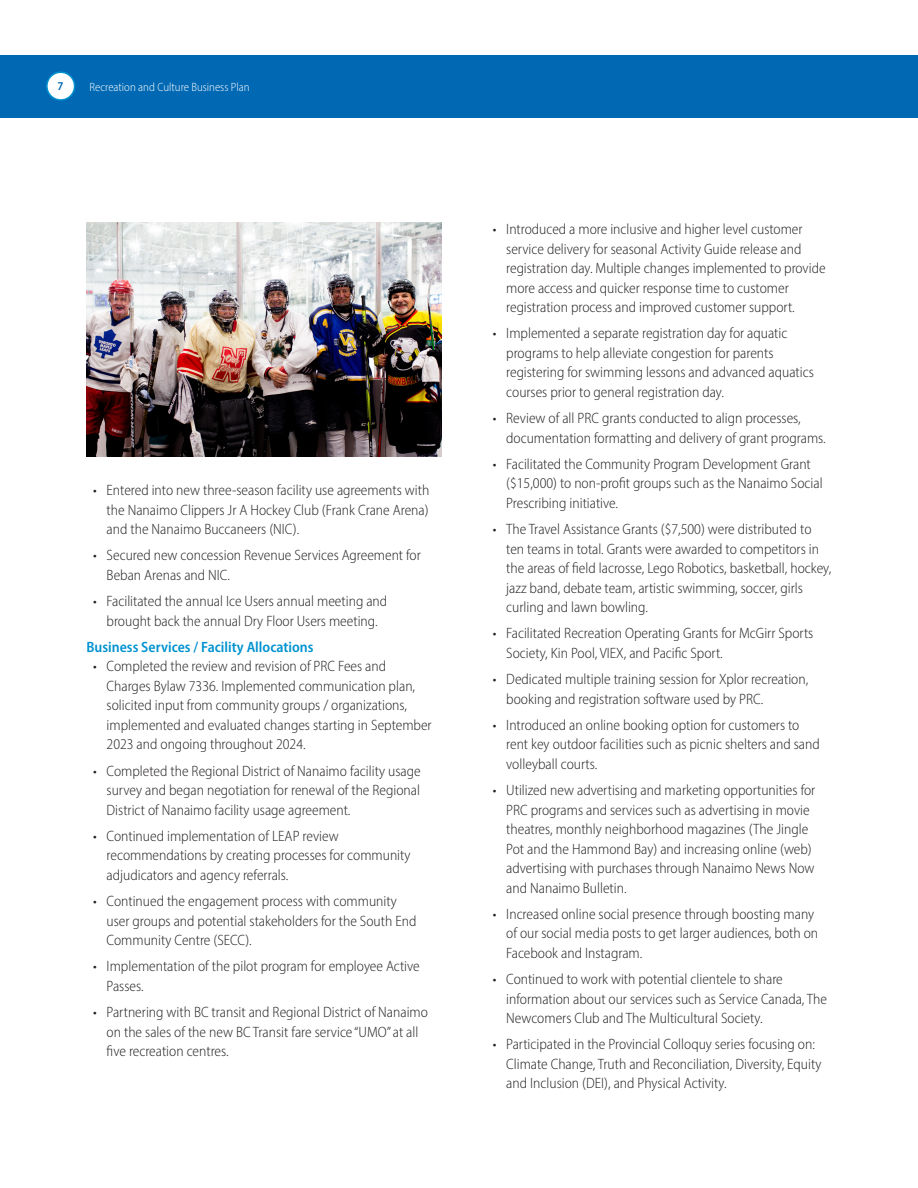
<style>
.page{position:relative;width:918px;height:1188px;background:#fff}
.page>*{position:absolute;margin:0;border:0;box-sizing:border-box;transform-origin:0 0}
.t1{font:300 semi-condensed 15px/19.5px "Myriad Pro";color:#231f20}
.t2{font:600 semi-condensed 15px "Myriad Pro";color:#0093d0}
.t3{font:300 semi-condensed 12px "Myriad Pro";color:#fff}
.t4{font:600 semi-condensed 12px "Myriad Pro";color:#0168b3}
</style>
<div class="page">
<div style="left:0;top:55px;width:918px;height:62px;background:#0168b3"></div>
<img style="left:86px;top:223px;width:355px;height:234px">
<div style="left:47px;top:72px;width:28px;height:28px;background:#fff;border-radius:50%"></div>
<div style="left:46px;top:72px;width:29px;height:29px;border:2px solid #0093d0;border-radius:50%"></div>
<p class="t4" style="left:58px;top:78px;width:7px">7</p>
<p class="t3" style="left:90px;top:79px;width:161px">Recreation and Culture Business Plan</p>
<p class="t1" style="left:107px;top:480px;width:324px;text-align:justify;text-indent:-14px">• Entered into new three-season facility use agreements with the Nanaimo Clippers Jr A Hockey Club (Frank Crane Arena) and the Nanaimo Buccaneers (NIC).</p>
<p class="t1" style="left:107px;top:545px;width:316px;text-indent:-14px">• Secured new concession Revenue Services Agreement for<br>Beban Arenas and NIC.</p>
<p class="t1" style="left:93px;top:591px;width:296px;text-align:center">• Facilitated the annual Ice Users annual meeting and brought back the annual Dry Floor Users meeting.</p>
<p class="t2" style="left:86px;top:637px;width:229px">Business Services / Facility Allocations</p>
<p class="t1" style="left:107px;top:656px;width:327px;text-indent:-14px">• Completed the review and revision of PRC Fees and Charges Bylaw 7336. Implemented communication plan, solicited input from community groups / organizations, implemented and evaluated changes starting in September 2023 and ongoing throughout 2024.</p>
<p class="t1" style="left:107px;top:761px;width:316px;text-align:justify;text-indent:-14px">• Completed the Regional District of Nanaimo facility usage survey and began negotiation for renewal of the Regional District of Nanaimo facility usage agreement.</p>
<p class="t1" style="left:107px;top:826px;width:306px;text-indent:-14px">• Continued implementation of LEAP review recommendations by creating processes for community adjudicators and agency referrals.</p>
<p class="t1" style="left:107px;top:891px;width:311px;text-indent:-14px">• Continued the engagement process with community user groups and potential stakeholders for the South End<br>Community Centre (SECC).</p>
<p class="t1" style="left:107px;top:956px;width:315px;text-indent:-14px">• Implementation of the pilot program for employee Active<br>Passes.</p>
<p class="t1" style="left:107px;top:1002px;width:323px;text-indent:-14px">• Partnering with BC transit and Regional District of Nanaimo on the sales of the new BC Transit fare service “UMO” at all five recreation centres.</p>
<p class="t1" style="left:506px;top:219px;width:321px;text-indent:-14px">• Introduced a more inclusive and higher level customer service delivery for seasonal Activity Guide release and registration day. Multiple changes implemented to provide more access and quicker response time to customer registration process and improved customer support.</p>
<p class="t1" style="left:506px;top:323px;width:309px;text-indent:-14px">• Implemented a separate registration day for aquatic programs to help alleviate congestion for parents registering for swimming lessons and advanced aquatics courses prior to general registration day.</p>
<p class="t1" style="left:506px;top:408px;width:321px;text-indent:-14px">• Review of all PRC grants conducted to align processes, documentation formatting and delivery of grant programs.</p>
<p class="t1" style="left:506px;top:454px;width:318px;text-indent:-14px">• Facilitated the Community Program Development Grant ($15,000) to non-profit groups such as the Nanaimo Social<br>Prescribing initiative.</p>
<p class="t1" style="left:506px;top:519px;width:327px;text-indent:-14px">• The Travel Assistance Grants ($7,500) were distributed to ten teams in total. Grants were awarded to competitors in the areas of field lacrosse, Lego Robotics, basketball, hockey, jazz band, debate team, artistic swimming, soccer, girls curling and lawn bowling.</p>
<p class="t1" style="left:506px;top:623px;width:309px;text-indent:-14px">• Facilitated Recreation Operating Grants for McGirr Sports<br>Society, Kin Pool, VIEX, and Pacific Sport.</p>
<p class="t1" style="left:506px;top:669px;width:304px;text-indent:-14px">• Dedicated multiple training session for Xplor recreation, booking and registration software used by PRC.</p>
<p class="t1" style="left:506px;top:715px;width:315px;text-indent:-14px">• Introduced an online booking option for customers to rent key outdoor facilities such as picnic shelters and sand volleyball courts.</p>
<p class="t1" style="left:506px;top:780px;width:311px;text-indent:-14px">• Utilized new advertising and marketing opportunities for PRC programs and services such as advertising in movie theatres, monthly neighborhood magazines (The Jingle Pot and the Hammond Bay) and increasing online (web) advertising with purchases through Nanaimo News Now and Nanaimo Bulletin.</p>
<p class="t1" style="left:506px;top:904px;width:313px;text-indent:-14px">• Increased online social presence through boosting many of our social media posts to get larger audiences, both on<br>Facebook and Instagram.</p>
<p class="t1" style="left:506px;top:969px;width:322px;text-indent:-14px">• Continued to work with potential clientele to share information about our services such as Service Canada, The<br>Newcomers Club and The Multicultural Society.</p>
<p class="t1" style="left:506px;top:1034px;width:317px;text-indent:-14px">• Participated in the Provincial Colloquy series focusing on:<br>Climate Change, Truth and Reconciliation, Diversity, Equity and Inclusion (DEI), and Physical Activity.</p>
</div>
